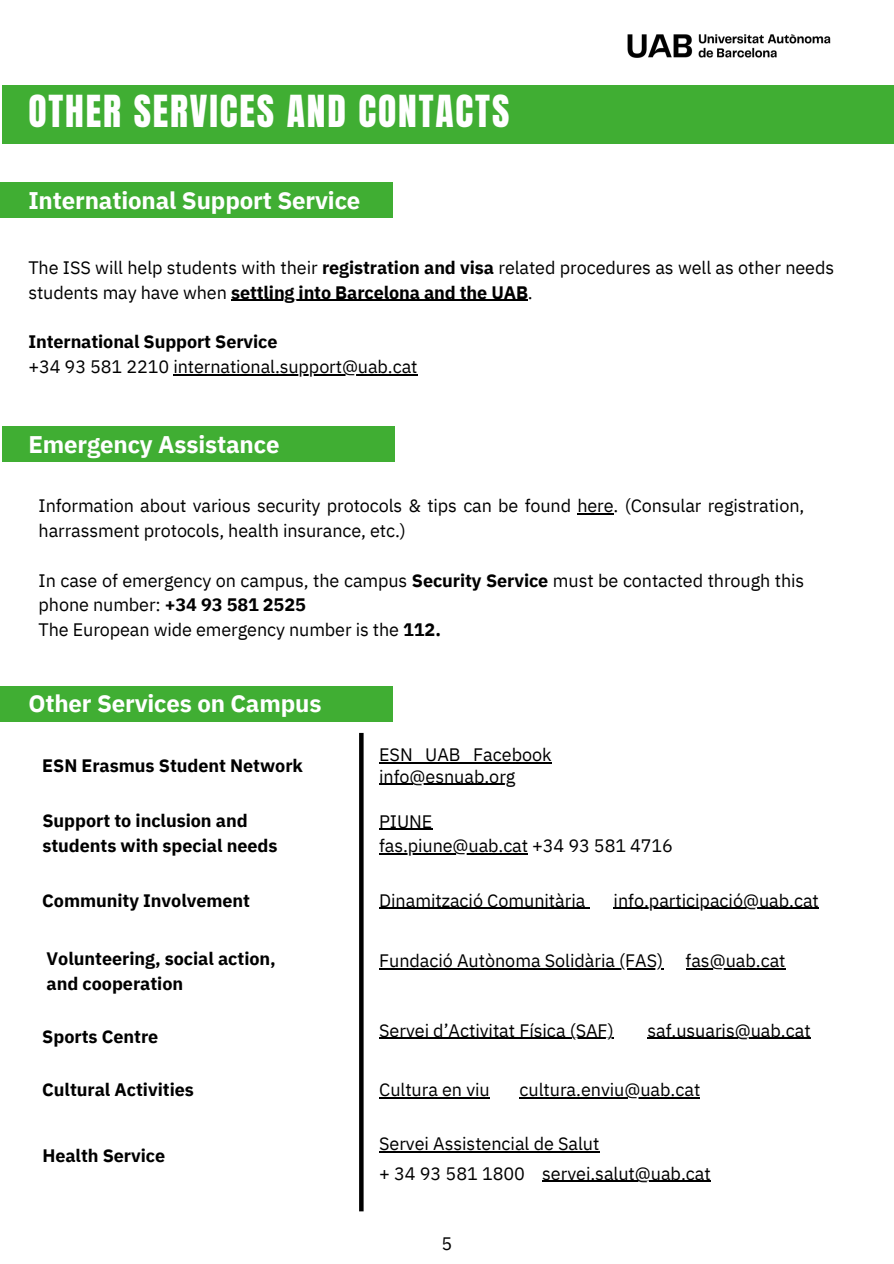
<style>
.page{position:relative;width:894px;height:1264px;background:#fff}
.page>*{position:absolute;margin:0;border:0;box-sizing:border-box;transform-origin:0 0}
.t1{font:37.5px "Anton";letter-spacing:.05em;color:#fff}
.t2{font:700 24px "IBM Plex Sans";letter-spacing:-.005em;color:#fff}
.t3{font:18px/24.8px "IBM Plex Sans";letter-spacing:-.005em;color:#000}
.t4{font:700 18px/24.8px "IBM Plex Sans";letter-spacing:-.005em;color:#000}
.s1{font-weight:700}
</style>
<div class="page">
<div style="left:2px;top:85px;width:891px;height:58px;background:#40ae33"></div>
<img style="left:627px;top:34px;width:204px;height:23px">
<div style="left:0;top:182px;width:392px;height:36px;background:#40ae33"></div>
<hr style="left:231px;top:300px;width:297px;height:1px;background:#000">
<hr style="left:173px;top:374px;width:244px;height:1px;background:#000">
<div style="left:2px;top:426px;width:392px;height:36px;background:#40ae33"></div>
<hr style="left:577px;top:513px;width:36px;height:1px;background:#000">
<div style="left:0;top:686px;width:392px;height:36px;background:#40ae33"></div>
<hr style="left:379px;top:762px;width:33px;height:1px;background:#000">
<svg style="left:412px;top:762px;width:13px;height:1px"></svg>
<hr style="left:425px;top:762px;width:35px;height:1px;background:#000">
<svg style="left:460px;top:762px;width:13px;height:1px"></svg>
<hr style="left:473px;top:762px;width:78px;height:1px;background:#000">
<hr style="left:379px;top:783px;width:136px;height:1px;background:#000">
<hr style="left:379px;top:828px;width:53px;height:1px;background:#000">
<hr style="left:379px;top:853px;width:149px;height:1px;background:#000">
<hr style="left:379px;top:907px;width:206px;height:1px;background:#000">
<hr style="left:613px;top:907px;width:205px;height:1px;background:#000">
<hr style="left:379px;top:968px;width:284px;height:1px;background:#000">
<hr style="left:685px;top:968px;width:100px;height:1px;background:#000">
<hr style="left:379px;top:1037px;width:234px;height:1px;background:#000">
<hr style="left:647px;top:1037px;width:163px;height:1px;background:#000">
<hr style="left:379px;top:1097px;width:110px;height:1px;background:#000">
<hr style="left:519px;top:1097px;width:181px;height:1px;background:#000">
<hr style="left:379px;top:1151px;width:220px;height:1px;background:#000">
<hr style="left:542px;top:1180px;width:168px;height:1px;background:#000">
<svg style="left:359px;top:733px;width:4px;height:478px;background:#060606"></svg>
<h1 class="t1" style="left:28px;top:84px;width:482px">OTHER SERVICES AND CONTACTS</h1>
<h2 class="t2" style="left:28px;top:184px;width:333px">International Support Service</h2>
<p class="t3" style="left:28px;top:255px;width:807px">The ISS will help students with their <span class="s1">registration and visa</span> related procedures as well as other needs students may have when <span class="s1">settling into Barcelona and the UAB</span>.</p>
<p class="t3" style="left:28px;top:329px;width:390px"><span class="s1">International Support Service<br></span>+34 93 581 2210 international.support@uab.cat</p>
<h2 class="t2" style="left:28px;top:428px;width:252px">Emergency Assistance</h2>
<p class="t3" style="left:39px;top:493px;width:767px">Information about various security protocols &amp; tips can be found here. (Consular registration, harrassment protocols, health insurance, etc.)</p>
<p class="t3" style="left:39px;top:567px;width:767px">In case of emergency on campus, the campus <span class="s1">Security Service</span> must be contacted through this phone number: <span class="s1">+34 93 581 2525</span></p>
<p class="t3" style="left:39px;top:617px;width:403px">The European wide emergency number is the <span class="s1">112.</span></p>
<h2 class="t2" style="left:28px;top:687px;width:294px">Other Services on Campus</h2>
<p class="t4" style="left:42px;top:753px;width:262px">ESN Erasmus Student Network</p>
<h3 class="t3" style="left:379px;top:742px;width:174px">ESN UAB Facebook</h3>
<p class="t3" style="left:379px;top:763px;width:138px">info@esnuab.org</p>
<h3 class="t4" style="left:42px;top:807px;width:236px">Support to inclusion and students with special needs</h3>
<p class="t3" style="left:379px;top:808px;width:55px">PIUNE</p>
<p class="t3" style="left:379px;top:833px;width:295px">fas.piune@uab.cat +34 93 581 4716</p>
<h3 class="t4" style="left:42px;top:887px;width:209px">Community Involvement</h3>
<p class="t3" style="left:379px;top:887px;width:208px">Dinamització Comunitària</p>
<p class="t3" style="left:613px;top:887px;width:207px">info.participació@uab.cat</p>
<h3 class="t4" style="left:47px;top:946px;width:231px">Volunteering, social action, and cooperation</h3>
<p class="t3" style="left:379px;top:948px;width:285px">Fundació Autònoma Solidària (FAS)</p>
<p class="t3" style="left:685px;top:948px;width:101px">fas@uab.cat</p>
<p class="t4" style="left:42px;top:1024px;width:118px">Sports Centre</p>
<p class="t3" style="left:379px;top:1017px;width:236px">Servei d’Activitat Física (SAF)</p>
<h3 class="t3" style="left:647px;top:1017px;width:165px">saf.usuaris@uab.cat</h3>
<h3 class="t4" style="left:42px;top:1077px;width:153px">Cultural Activities</h3>
<p class="t3" style="left:379px;top:1077px;width:112px">Cultura en viu</p>
<p class="t3" style="left:519px;top:1077px;width:182px">cultura.enviu@uab.cat</p>
<p class="t4" style="left:42px;top:1143px;width:124px">Health Service</p>
<h3 class="t3" style="left:379px;top:1130px;width:222px">Servei Assistencial de Salut</h3>
<p class="t3" style="left:379px;top:1160px;width:147px">+ 34 93 581 1800</p>
<p class="t3" style="left:542px;top:1160px;width:170px">servei.salut@uab.cat</p>
<p class="t3" style="left:441px;top:1230px;width:12px">5</p>
</div>
